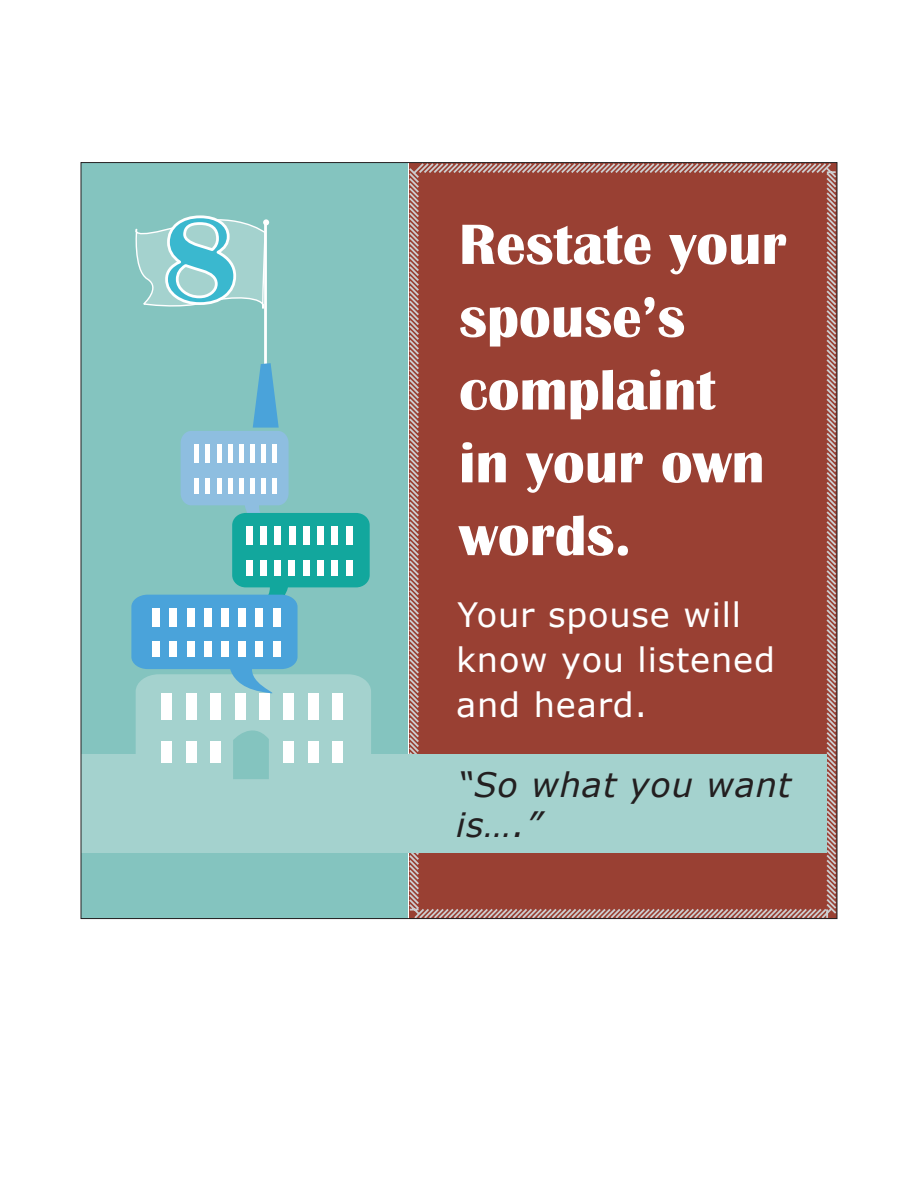
<style>
.page{position:relative;width:918px;height:1188px;background:#fff}
.page>*{position:absolute;margin:0;border:0;box-sizing:border-box;transform-origin:0 0}
.t1{font:700 126px "Britannic";color:#3ab8cf}
.t2{font:700 58.8px/72.8px "Britannic";color:#fff}
.t3{font:33.6px/44.8px "Verdana";letter-spacing:.025em;color:#fff}
.t4{font:italic 33.6px/40.3px "Verdana";letter-spacing:.025em;color:#231f20}
</style>
<div class="page">
<div style="left:408px;top:164px;width:427px;height:753px;background:#994033"></div>
<div style="left:82px;top:163px;width:326px;height:756px;background:#84c4bf"></div>
<div style="left:81px;top:755px;width:745px;height:98px;background:#a4d2ce"></div>
<hr style="left:264px;top:221px;width:3px;height:198px;background:#fff">
<svg style="left:131px;top:363px;width:240px;height:416px"></svg>
<svg style="left:135px;top:215px;width:134px;height:105px"></svg>
<h1 class="t1" style="left:162px;top:189px;width:78px">8</h1>
<p class="t2" style="left:459px;top:209px;width:329px">Restate your spouse’s complaint<br>in your own words.</p>
<p class="t3" style="left:456px;top:592px;width:320px">Your spouse will know you listened and heard.</p>
<p class="t4" style="left:456px;top:764px;width:337px">“So what you want is….”</p>
</div>
